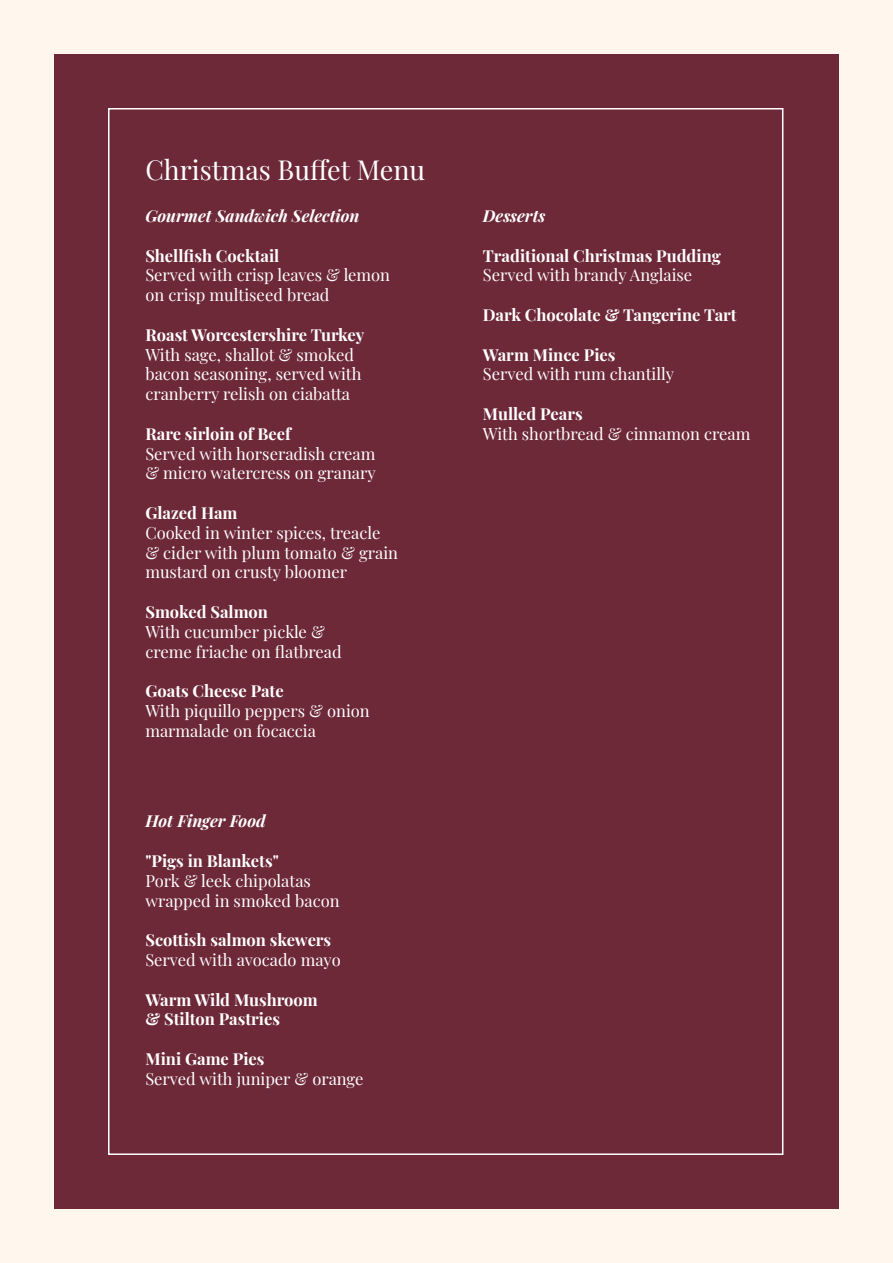
<style>
.page{position:relative;width:893px;height:1263px;background:#fff6ed}
.page>*{position:absolute;margin:0;border:0;box-sizing:border-box;transform-origin:0 0}
.t1{font:27px "Playfair Display";color:#fff}
.t2{font:16.5px/19.8px "Playfair Display";color:#fff}
.t3{font:700 16.5px/19.8px "Playfair Display";color:#fff}
.t4{font:italic 700 16.5px "Playfair Display";color:#fff}
</style>
<div class="page">
<div style="left:54px;top:54px;width:785px;height:1155px;background:#6e2939"></div>
<h1 class="t1" style="left:145px;top:149px;width:281px">Christmas Buffet Menu</h1>
<p class="t4" style="left:145px;top:202px;width:216px">Gourmet Sandwich Selection</p>
<p class="t3" style="left:145px;top:244px;width:135px">Shellfish Cocktail</p>
<p class="t2" style="left:145px;top:264px;width:246px">Served with crisp leaves &amp; lemon on crisp multiseed bread</p>
<p class="t3" style="left:145px;top:323px;width:220px">Roast Worcestershire Turkey</p>
<p class="t2" style="left:145px;top:343px;width:218px">With sage, shallot &amp; smoked bacon seasoning, served with cranberry relish on ciabatta</p>
<p class="t3" style="left:145px;top:422px;width:147px">Rare sirloin of Beef</p>
<p class="t2" style="left:145px;top:442px;width:232px">Served with horseradish cream &amp; micro watercress on granary</p>
<p class="t3" style="left:145px;top:501px;width:94px">Glazed Ham</p>
<p class="t2" style="left:145px;top:521px;width:254px">Cooked in winter spices, treacle &amp; cider with plum tomato &amp; grain mustard on crusty bloomer</p>
<p class="t3" style="left:145px;top:600px;width:124px">Smoked Salmon</p>
<p class="t2" style="left:145px;top:620px;width:198px">With cucumber pickle &amp; creme friache on flatbread</p>
<p class="t3" style="left:145px;top:680px;width:140px">Goats Cheese Pate</p>
<p class="t2" style="left:145px;top:699px;width:226px">With piquillo peppers &amp; onion marmalade on focaccia</p>
<p class="t4" style="left:145px;top:808px;width:122px">Hot Finger Food</p>
<p class="t3" style="left:145px;top:849px;width:135px">"Pigs in Blankets"</p>
<p class="t2" style="left:145px;top:869px;width:196px">Pork &amp; leek chipolatas wrapped in smoked bacon</p>
<p class="t3" style="left:145px;top:929px;width:187px">Scottish salmon skewers</p>
<p class="t2" style="left:145px;top:948px;width:197px">Served with avocado mayo</p>
<p class="t3" style="left:145px;top:988px;width:174px">Warm Wild Mushroom &amp; Stilton Pastries</p>
<p class="t3" style="left:145px;top:1047px;width:121px">Mini Game Pies</p>
<p class="t2" style="left:145px;top:1067px;width:220px">Served with juniper &amp; orange</p>
<p class="t4" style="left:483px;top:202px;width:64px">Desserts</p>
<p class="t3" style="left:483px;top:244px;width:239px">Traditional Christmas Pudding</p>
<p class="t2" style="left:483px;top:264px;width:211px">Served with brandy Anglaise</p>
<p class="t3" style="left:483px;top:303px;width:255px">Dark Chocolate &amp; Tangerine Tart</p>
<p class="t3" style="left:483px;top:343px;width:134px">Warm Mince Pies</p>
<p class="t2" style="left:483px;top:363px;width:193px">Served with rum chantilly</p>
<p class="t3" style="left:483px;top:402px;width:101px">Mulled Pears</p>
<p class="t2" style="left:483px;top:422px;width:269px">With shortbread &amp; cinnamon cream</p>
</div>
